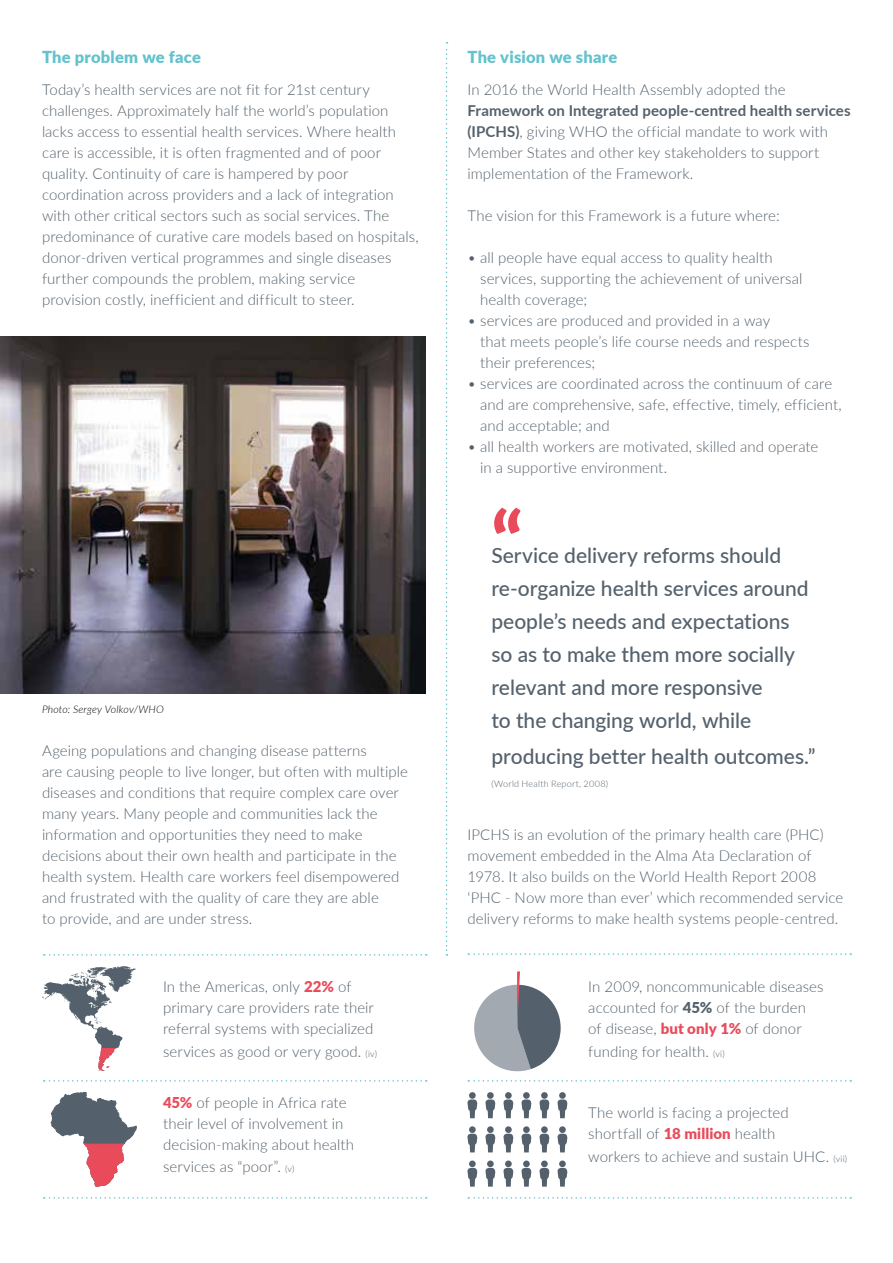
<style>
.page{position:relative;width:893px;height:1263px;background:#fff}
.page>*{position:absolute;margin:0;border:0;box-sizing:border-box;transform-origin:0 0}
.t1{font:800 81px "Lato";color:#e94b5b}
.t2{font:500 21px/33px "Lato";color:#54616c}
.t3{font:900 16.5px "Lato";letter-spacing:.015em;color:#63c2cd}
.t4{font:300 15px/21px "Lato";letter-spacing:.005em;color:#54616c}
.t5{font:italic 300 10.5px "Lato";letter-spacing:.015em;color:#000}
.t6{font:300 9px "Lato";letter-spacing:.025em;color:#54616c}
.s1{font-weight:900;color:#e94b5b}
.s2{font-size:9px}
.s3{font-weight:700}
.s4{font-weight:900}
</style>
<div class="page">
<img style="left:0;top:336px;width:425px;height:357px">
<svg style="left:446px;top:42px;width:1px;height:914px"></svg>
<svg style="left:468px;top:953px;width:383px;height:2px"></svg>
<svg style="left:42px;top:966px;width:94px;height:105px"></svg>
<svg style="left:467px;top:1099px;width:11px;height:19px"></svg>
<div style="left:469px;top:1092px;width:7px;height:7px;background:#54616c;border-radius:50%"></div>
<svg style="left:485px;top:1099px;width:11px;height:19px"></svg>
<div style="left:487px;top:1092px;width:7px;height:7px;background:#54616c;border-radius:50%"></div>
<svg style="left:503px;top:1099px;width:11px;height:19px"></svg>
<div style="left:505px;top:1092px;width:7px;height:7px;background:#54616c;border-radius:50%"></div>
<svg style="left:521px;top:1099px;width:11px;height:19px"></svg>
<div style="left:523px;top:1092px;width:7px;height:7px;background:#54616c;border-radius:50%"></div>
<svg style="left:557px;top:1099px;width:11px;height:19px"></svg>
<div style="left:559px;top:1092px;width:7px;height:7px;background:#54616c;border-radius:50%"></div>
<svg style="left:539px;top:1099px;width:11px;height:19px"></svg>
<div style="left:541px;top:1092px;width:7px;height:7px;background:#54616c;border-radius:50%"></div>
<svg style="left:467px;top:1134px;width:11px;height:18px"></svg>
<div style="left:469px;top:1126px;width:7px;height:7px;background:#54616c;border-radius:50%"></div>
<svg style="left:485px;top:1134px;width:11px;height:18px"></svg>
<div style="left:487px;top:1126px;width:7px;height:7px;background:#54616c;border-radius:50%"></div>
<svg style="left:503px;top:1134px;width:11px;height:18px"></svg>
<div style="left:505px;top:1126px;width:7px;height:7px;background:#54616c;border-radius:50%"></div>
<svg style="left:521px;top:1134px;width:11px;height:18px"></svg>
<div style="left:523px;top:1126px;width:7px;height:7px;background:#54616c;border-radius:50%"></div>
<svg style="left:557px;top:1134px;width:11px;height:18px"></svg>
<div style="left:559px;top:1126px;width:7px;height:7px;background:#54616c;border-radius:50%"></div>
<svg style="left:539px;top:1134px;width:11px;height:18px"></svg>
<div style="left:541px;top:1126px;width:7px;height:7px;background:#54616c;border-radius:50%"></div>
<svg style="left:467px;top:1168px;width:11px;height:19px"></svg>
<div style="left:469px;top:1160px;width:7px;height:7px;background:#54616c;border-radius:50%"></div>
<svg style="left:485px;top:1168px;width:11px;height:19px"></svg>
<div style="left:487px;top:1160px;width:7px;height:7px;background:#54616c;border-radius:50%"></div>
<svg style="left:503px;top:1168px;width:11px;height:19px"></svg>
<div style="left:505px;top:1160px;width:7px;height:7px;background:#54616c;border-radius:50%"></div>
<svg style="left:521px;top:1168px;width:11px;height:19px"></svg>
<div style="left:523px;top:1160px;width:7px;height:7px;background:#54616c;border-radius:50%"></div>
<svg style="left:557px;top:1168px;width:11px;height:19px"></svg>
<div style="left:559px;top:1160px;width:7px;height:7px;background:#54616c;border-radius:50%"></div>
<svg style="left:539px;top:1168px;width:11px;height:19px"></svg>
<div style="left:541px;top:1160px;width:7px;height:7px;background:#54616c;border-radius:50%"></div>
<svg style="left:44px;top:954px;width:383px;height:2px"></svg>
<svg style="left:44px;top:1080px;width:383px;height:2px"></svg>
<svg style="left:468px;top:971px;width:383px;height:111px"></svg>
<svg style="left:44px;top:1197px;width:383px;height:2px"></svg>
<svg style="left:468px;top:1197px;width:383px;height:2px"></svg>
<svg style="left:51px;top:1092px;width:86px;height:95px"></svg>
<p class="t3" style="left:42px;top:45px;width:160px">The problem we face</p>
<p class="t4" style="left:42px;top:78px;width:378px">Today’s health services are not fit for 21st century challenges. Approximately half the world’s population lacks access to essential health services. Where health care is accessible, it is often fragmented and of poor quality. Continuity of care is hampered by poor coordination across providers and a lack of integration with other critical sectors such as social services. The predominance of curative care models based on hospitals, donor-driven vertical programmes and single diseases further compounds the problem, making service<br>provision costly, inefficient and difficult to steer.</p>
<p class="t5" style="left:42px;top:702px;width:123px">Photo: Sergey Volkov/WHO</p>
<p class="t4" style="left:42px;top:740px;width:368px">Ageing populations and changing disease patterns<br>are causing people to live longer, but often with multiple diseases and conditions that require complex care over many years. Many people and communities lack the information and opportunities they need to make decisions about their own health and participate in the health system. Health care workers feel disempowered and frustrated with the quality of care they are able<br>to provide, and are under stress.</p>
<p class="t4" style="left:163px;top:976px;width:212px">In the Americas, only <span class="s1">22%</span> of primary care providers rate their referral systems with specialized</p>
<p class="t4" style="left:163px;top:1040px;width:216px">services as good or very good. <span class="s2">(iv)</span></p>
<p class="t4" style="left:163px;top:1091px;width:193px"><span class="s1">45%</span> of people in Africa rate their level of involvement in decision-making about health</p>
<p class="t4" style="left:163px;top:1156px;width:133px">services as “poor”. <span class="s2">(v)</span></p>
<p class="t3" style="left:467px;top:45px;width:151px">The vision we share</p>
<p class="t4" style="left:467px;top:78px;width:320px">In 2016 the World Health Assembly adopted the</p>
<p class="t4" style="left:467px;top:99px;width:385px"><span class="s3">Framework on Integrated people-centred health services (IPCHS)</span>, giving WHO the official mandate to work with Member States and other key stakeholders to support implementation of the Framework.</p>
<p class="t4" style="left:467px;top:204px;width:314px">The vision for this Framework is a future where:</p>
<p class="t4" style="left:480px;top:246px;width:324px;text-indent:-13px">• all people have equal access to quality health services, supporting the achievement of universal health coverage;</p>
<p class="t4" style="left:480px;top:309px;width:331px;text-indent:-13px">• services are produced and provided in a way<br>that meets people’s life course needs and respects their preferences;</p>
<p class="t4" style="left:480px;top:372px;width:363px;text-indent:-13px">• services are coordinated across the continuum of care and are comprehensive, safe, effective, timely, efficient, and acceptable; and</p>
<p class="t4" style="left:480px;top:435px;width:340px;text-indent:-13px">• all health workers are motivated, skilled and operate in a supportive environment.</p>
<h1 class="t1" style="left:491px;top:482px;width:33px">“</h1>
<h2 class="t2" style="left:491px;top:538px;width:319px">Service delivery reforms should re-organize health services around people’s needs and expectations so as to make them more socially relevant and more responsive<br>to the changing world, while</h2>
<h2 class="t2" style="left:491px;top:739px;width:326px">producing better health outcomes.”</h2>
<p class="t6" style="left:491px;top:777px;width:118px">(World Health Report, 2008)</p>
<p class="t4" style="left:467px;top:824px;width:377px">IPCHS is an evolution of the primary health care (PHC) movement embedded in the Alma Ata Declaration of 1978. It also builds on the World Health Report 2008 ‘PHC - Now more than ever’ which recommended service delivery reforms to make health systems people-centred.</p>
<p class="t4" style="left:588px;top:976px;width:237px">In 2009, noncommunicable diseases accounted for <span class="s4">45%</span> of the burden<br>of disease, <span class="s1">but only 1%</span> of donor</p>
<p class="t4" style="left:588px;top:1040px;width:138px">funding for health. <span class="s2">(vi)</span></p>
<p class="t4" style="left:588px;top:1102px;width:202px">The world is facing a projected shortfall of <span class="s1">18 million</span> health</p>
<p class="t4" style="left:588px;top:1145px;width:260px">workers to achieve and sustain UHC. <span class="s2">(vii)</span></p>
</div>
